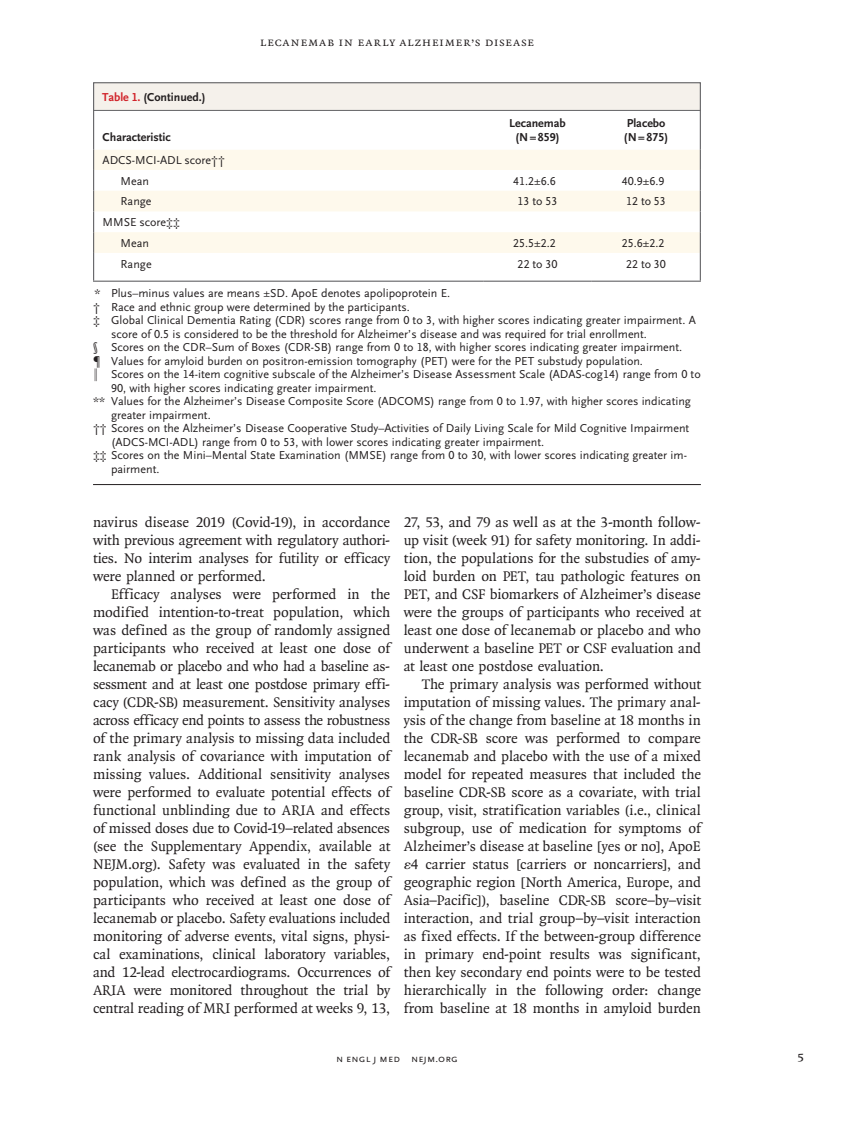
<style>
.page{position:relative;width:851px;height:1134px;background:#fff}
.page>*{position:absolute;margin:0;border:0;box-sizing:border-box;transform-origin:0 0}
.t1{font:15px/18px "OTNEJM Quadraat";letter-spacing:-.01em;color:#231f20;text-align:justify}
.t2{font:14.25px "OTNEJM Quadraat Cap";color:#231f20}
.t3{font:12.75px "OTNEJM Quadraat Small Cap";letter-spacing:.055em;color:#231f20}
.t4{font:12px/20.7px "OTNEJM Scala Sans LF";color:#231f20}
.t5{font:700 12px/13.5px "OTNEJM Scala Sans LF";color:#231f20;text-align:center}
.t6{font:10.8px "OTNEJM Scala Sans LF Cap";letter-spacing:.01em;color:#231f20}
.s1{color:#d1232a}
</style>
<div class="page">
<svg style="left:94px;top:150px;width:605px;height:103px;fill:#fef9ec"></svg>
<hr style="left:93px;top:110px;width:1px;height:40px;background:#636366">
<hr style="left:699px;top:110px;width:1px;height:40px;background:#636366">
<svg style="left:93px;top:150px;width:1px;height:131px"></svg>
<svg style="left:699px;top:150px;width:1px;height:131px"></svg>
<hr style="left:93px;top:281px;width:390px;height:1px;background:#636366">
<hr style="left:483px;top:281px;width:108px;height:1px;background:#636366">
<hr style="left:591px;top:281px;width:110px;height:1px;background:#636366">
<div style="left:93px;top:83px;width:607px;height:28px;background:#f5f1eb"></div>
<div style="left:93px;top:82px;width:607px;height:29px;border:1px solid #636366"></div>
<hr style="left:93px;top:110px;width:607px;height:1px;background:#636366">
<hr style="left:93px;top:484px;width:607px;height:1px;background:#231f20">
<p class="t5" style="left:102px;top:90px;width:105px"><span class="s1">Table 1.</span> (Continued.)</p>
<p class="t5" style="left:103px;top:130px;width:70px">Characteristic</p>
<p class="t4" style="left:121px;top:150px;width:106px;text-indent:-18px">ADCS-MCI-ADL score††<br>Mean</p>
<p class="t3" style="left:260px;top:35px;width:276px">Lecanemab in Early Alzheimer’s Disease</p>
<p class="t5" style="left:509px;top:117px;width:58px">Lecanemab (N=859)</p>
<p class="t5" style="left:624px;top:117px;width:46px;text-align:left">Placebo (N=875)</p>
<p class="t4" style="left:513px;top:171px;width:44px">41.2±6.6</p>
<p class="t4" style="left:621px;top:171px;width:44px">40.9±6.9</p>
<p class="t4" style="left:121px;top:191px;width:32px">Range</p>
<p class="t4" style="left:517px;top:191px;width:41px">13 to 53</p>
<p class="t4" style="left:626px;top:191px;width:41px">12 to 53</p>
<p class="t4" style="left:121px;top:212px;width:61px;text-indent:-18px">MMSE score‡‡<br>Mean</p>
<p class="t4" style="left:513px;top:233px;width:44px">25.5±2.2</p>
<p class="t4" style="left:621px;top:233px;width:44px">25.6±2.2</p>
<p class="t4" style="left:121px;top:254px;width:32px">Range</p>
<p class="t4" style="left:517px;top:254px;width:41px">22 to 30</p>
<p class="t4" style="left:626px;top:254px;width:41px">22 to 30</p>
<p class="t4" style="left:95px;top:284px;width:357px">* Plus–minus values are means ±SD. ApoE denotes apolipoprotein E.</p>
<p class="t4" style="left:93px;top:297px;width:318px">† Race and ethnic group were determined by the participants.</p>
<p class="t4" style="left:93px;top:311px;width:604px">‡ Global Clinical Dementia Rating (CDR) scores range from 0 to 3, with higher scores indicating greater impairment. A</p>
<p class="t4" style="left:111px;top:324px;width:537px">score of 0.5 is considered to be the threshold for Alzheimer’s disease and was required for trial enrollment.</p>
<p class="t4" style="left:93px;top:338px;width:590px">§ Scores on the CDR–Sum of Boxes (CDR-SB) range from 0 to 18, with higher scores indicating greater impairment.</p>
<p class="t4" style="left:93px;top:351px;width:551px">¶ Values for amyloid burden on positron-emission tomography (PET) were for the PET substudy population.</p>
<p class="t4" style="left:93px;top:365px;width:609px">‖ Scores on the 14-item cognitive subscale of the Alzheimer’s Disease Assessment Scale (ADAS-cog14) range from 0 to</p>
<p class="t4" style="left:111px;top:378px;width:267px">90, with higher scores indicating greater impairment.</p>
<p class="t4" style="left:93px;top:392px;width:599px">** Values for the Alzheimer’s Disease Composite Score (ADCOMS) range from 0 to 1.97, with higher scores indicating</p>
<p class="t4" style="left:111px;top:405px;width:101px">greater impairment.</p>
<p class="t4" style="left:93px;top:419px;width:597px">†† Scores on the Alzheimer’s Disease Cooperative Study–Activities of Daily Living Scale for Mild Cognitive Impairment</p>
<p class="t4" style="left:111px;top:432px;width:434px">(ADCS-MCI-ADL) range from 0 to 53, with lower scores indicating greater impairment.</p>
<p class="t4" style="left:93px;top:446px;width:595px">‡‡ Scores on the Mini–Mental State Examination (MMSE) range from 0 to 30, with lower scores indicating greater im-</p>
<p class="t4" style="left:111px;top:459px;width:50px">pairment.</p>
<p class="t1" style="left:93px;top:513px;width:299px">navirus disease 2019 (Covid-19), in accordance with previous agreement with regulatory authori&shy;ties. No interim analyses for futility or efficacy were planned or performed.</p>
<p class="t1" style="left:93px;top:585px;width:299px;text-indent:18px">Efficacy analyses were performed in the modified intention-to-treat population, which was defined as the group of randomly assigned participants who received at least one dose of lecanemab or placebo and who had a baseline as&shy;sessment and at least one postdose primary effi&shy;cacy (CDR-SB) measurement. Sensitivity analyses across efficacy end points to assess the robustness of the primary analysis to missing data included rank analysis of covariance with imputation of missing values. Additional sensitivity analyses were performed to evaluate potential effects of functional unblinding due to ARIA and effects of missed doses due to Covid-19–related absences (see the Supplementary Appendix, available at NEJM.org). Safety was evaluated in the safety population, which was defined as the group of participants who received at least one dose of lecanemab or placebo. Safety evaluations included monitoring of adverse events, vital signs, physi&shy;cal examinations, clinical laboratory variables, and 12-lead electrocardiograms. Occurrences of ARIA were monitored throughout the trial by central reading of MRI performed at weeks 9, 13,</p>
<p class="t1" style="left:403px;top:513px;width:299px">27, 53, and 79 as well as at the 3-month follow&shy;up visit (week 91) for safety monitoring. In addi&shy;tion, the populations for the substudies of amy&shy;loid burden on PET, tau pathologic features on PET, and CSF biomarkers of Alzheimer’s disease were the groups of participants who received at least one dose of lecanemab or placebo and who underwent a baseline PET or CSF evaluation and at least one postdose evaluation.</p>
<p class="t1" style="left:403px;top:675px;width:299px;text-indent:18px">The primary analysis was performed without imputation of missing values. The primary anal&shy;ysis of the change from baseline at 18 months in the CDR-SB score was performed to compare lecanemab and placebo with the use of a mixed model for repeated measures that included the baseline CDR-SB score as a covariate, with trial group, visit, stratification variables (i.e., clinical subgroup, use of medication for symptoms of Alzheimer’s disease at baseline [yes or no], ApoE ε4 carrier status [carriers or noncarriers], and geographic region [North America, Europe, and Asia–Pacific]), baseline CDR-SB score–by–visit interaction, and trial group–by–visit interaction as fixed effects. If the between-group difference in primary end-point results was significant, then key secondary end points were to be tested hierarchically in the following order: change from baseline at 18 months in amyloid burden</p>
<p class="t6" style="left:336px;top:1053px;width:123px">n engl j med nejm.org</p>
<p class="t2" style="left:797px;top:1048px;width:9px">5</p>
</div>
